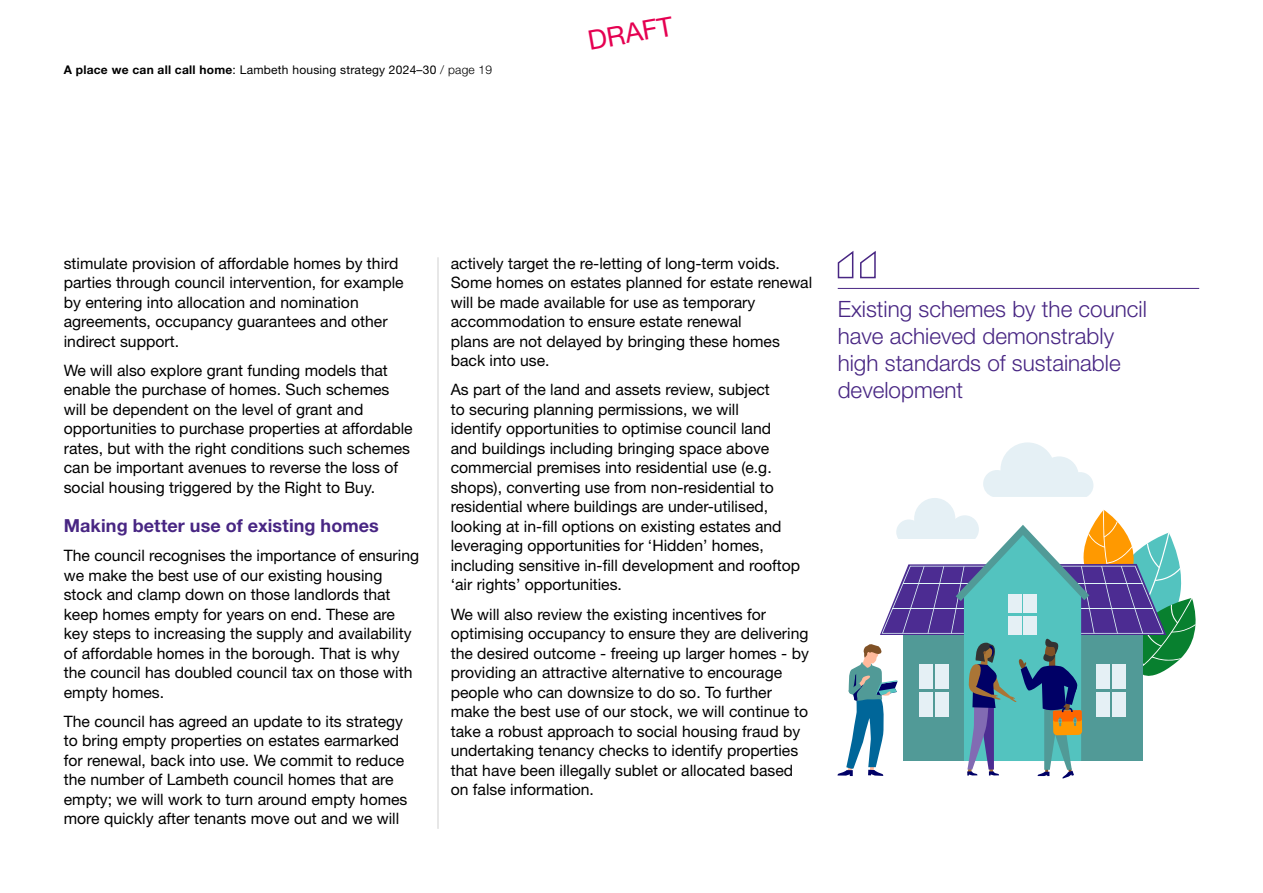
<style>
.page{position:relative;width:1263px;height:893px;background:#fff}
.page>*{position:absolute;margin:0;border:0;box-sizing:border-box;transform-origin:0 0}
.t1{font:27px "Helvetica Neue LT Pro";color:#e50051}
.t2{font:300 22.5px/27px "Helvetica Neue LT Pro";color:#482683}
.B_Main_HEAD{font:700 18px "Helvetica Neue LT Pro";letter-spacing:.005em;color:#482683}
.Main_BODY_10_5_13pt_GREP{font:15.75px/19.5px "Helvetica Neue LT Pro";color:#000}
.t3{font:12px "Helvetica Neue LT Pro";letter-spacing:.02em;color:#000}
.s1{font-weight:700}
.s2{font-weight:300}
</style>
<div class="page">
<hr style="left:438px;top:257px;width:1px;height:572px;background:#d0d0d0">
<hr style="left:838px;top:288px;width:361px;height:1px;background:#482683">
<svg style="left:837px;top:251px;width:39px;height:28px"></svg>
<svg style="left:838px;top:442px;width:358px;height:337px"></svg>
<p class="t3" style="left:64px;top:62px;width:430px"><span class="s1">A place we can all call home</span>: Lambeth housing strategy 2024–30 <span class="s2">/ page 19</span></p>
<h1 class="t1" style="left:585px;top:24px;width:87px;rotate:-10deg">DRAFT</h1>
<p class="Main_BODY_10_5_13pt_GREP" style="left:64px;top:253px;width:341px">stimulate provision of affordable homes by third parties through council intervention, for example by entering into allocation and nomination agreements, occupancy guarantees and other indirect support.</p>
<p class="Main_BODY_10_5_13pt_GREP" style="left:64px;top:360px;width:350px">We will also explore grant funding models that enable the purchase of homes. Such schemes will be dependent on the level of grant and opportunities to purchase properties at affordable rates, but with the right conditions such schemes can be important avenues to reverse the loss of social housing triggered by the Right to Buy.</p>
<h2 class="B_Main_HEAD" style="left:64px;top:514px;width:317px">Making better use of existing homes</h2>
<p class="Main_BODY_10_5_13pt_GREP" style="left:64px;top:545px;width:357px">The council recognises the importance of ensuring we make the best use of our existing housing stock and clamp down on those landlords that keep homes empty for years on end. These are key steps to increasing the supply and availability of affordable homes in the borough. That is why the council has doubled council tax on those with empty homes.</p>
<p class="Main_BODY_10_5_13pt_GREP" style="left:64px;top:711px;width:345px">The council has agreed an update to its strategy to bring empty properties on estates earmarked for renewal, back into use. We commit to reduce the number of Lambeth council homes that are empty; we will work to turn around empty homes more quickly after tenants move out and we will</p>
<p class="Main_BODY_10_5_13pt_GREP" style="left:451px;top:253px;width:363px">actively target the re-letting of long-term voids.<br>Some homes on estates planned for estate renewal will be made available for use as temporary accommodation to ensure estate renewal<br>plans are not delayed by bringing these homes back into use.</p>
<p class="Main_BODY_10_5_13pt_GREP" style="left:451px;top:380px;width:351px">As part of the land and assets review, subject<br>to securing planning permissions, we will<br>identify opportunities to optimise council land and buildings including bringing space above commercial premises into residential use (e.g. shops), converting use from non-residential to residential where buildings are under-utilised, looking at in-fill options on existing estates and leveraging opportunities for ‘Hidden’ homes, including sensitive in-fill development and rooftop ‘air rights’ opportunities.</p>
<p class="Main_BODY_10_5_13pt_GREP" style="left:451px;top:604px;width:360px">We will also review the existing incentives for optimising occupancy to ensure they are delivering the desired outcome - freeing up larger homes - by providing an attractive alternative to encourage people who can downsize to do so. To further make the best use of our stock, we will continue to take a robust approach to social housing fraud by undertaking tenancy checks to identify properties that have been illegally sublet or allocated based on false information.</p>
<p class="t2" style="left:838px;top:295px;width:311px">Existing schemes by the council have achieved demonstrably high standards of sustainable development</p>
</div>
